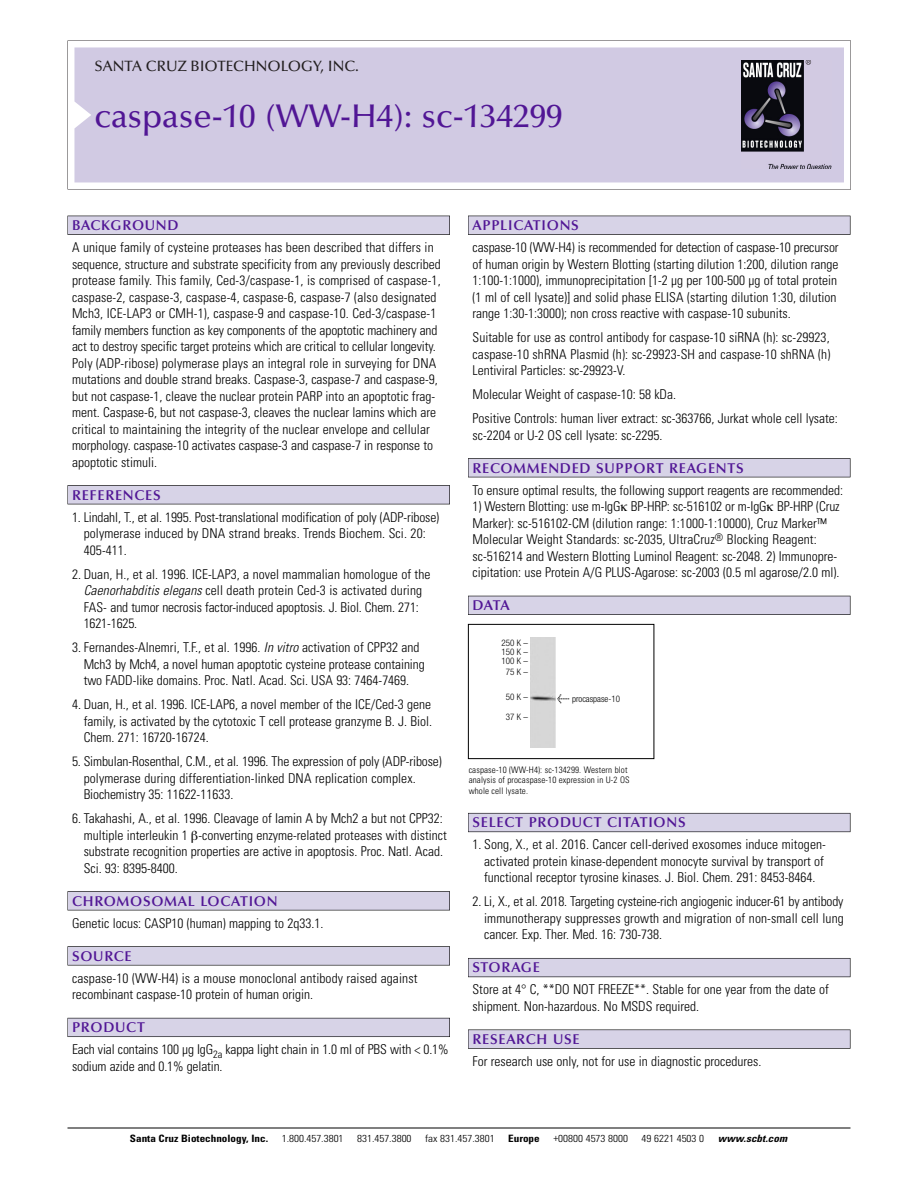
<style>
.page{position:relative;width:918px;height:1188px;background:#fff}
.page>*{position:absolute;margin:0;border:0;box-sizing:border-box;transform-origin:0 0}
.t1{font:500 33px "Optima";color:#511695}
.t2{font:500 15px "Optima";color:#231f20}
.t3{font:600 14.25px "Optima";letter-spacing:.05em;color:#511695}
.t4{font:300 condensed 13.5px/16.5px "Univers";color:#000}
.t5{font:300 condensed 10.2px "Univers";color:#000;scale:1.1 1}
.t6{font:700 condensed 10.2px "Univers";color:#000;scale:1.1 1}
.t7{font:italic 700 condensed 10.2px "Univers";letter-spacing:.005em;color:#000;scale:1.1 1}
.t8{font:300 condensed 9px/10.5px "Univers";letter-spacing:.015em;color:#000}
.t9{font:300 condensed 9px/9px "Helvetica Neue";color:#000;text-align:justify}
.s1{font-style:italic}
.s2{font-family:"Meta Plus";font-weight:400;font-stretch:normal;font-size:10.5px}
</style>
<div class="page">
<svg style="left:68px;top:40px;width:783px;height:149px"></svg>
<div style="left:74px;top:47px;width:770px;height:135px;background:#d1cae3"></div>
<img style="left:741px;top:60px;width:90px;height:108px">
<div style="left:68px;top:216px;width:382px;height:19px;background:#525155"></div>
<div style="left:68px;top:216px;width:381px;height:18px;background:#d7d3e7"></div>
<div style="left:68px;top:485px;width:382px;height:19px;background:#525155"></div>
<div style="left:68px;top:486px;width:381px;height:18px;background:#d7d3e7"></div>
<div style="left:68px;top:891px;width:382px;height:19px;background:#545357"></div>
<div style="left:68px;top:892px;width:381px;height:18px;background:#d7d3e7"></div>
<div style="left:68px;top:946px;width:382px;height:19px;background:#575759"></div>
<div style="left:68px;top:947px;width:381px;height:18px;background:#d7d3e7"></div>
<div style="left:68px;top:1018px;width:382px;height:19px;background:#5b5a62"></div>
<div style="left:68px;top:1018px;width:381px;height:18px;background:#d7d3e7"></div>
<div style="left:468px;top:216px;width:382px;height:19px;background:#525155"></div>
<div style="left:468px;top:216px;width:382px;height:18px;background:#d7d3e7"></div>
<div style="left:468px;top:458px;width:382px;height:19px;background:#525155"></div>
<div style="left:468px;top:459px;width:382px;height:18px;background:#d7d3e7"></div>
<div style="left:468px;top:596px;width:382px;height:19px;background:#525158"></div>
<div style="left:468px;top:596px;width:382px;height:18px;background:#d7d3e7"></div>
<div style="left:468px;top:813px;width:382px;height:19px;background:#66646d"></div>
<div style="left:468px;top:814px;width:382px;height:18px;background:#d7d3e7"></div>
<div style="left:468px;top:958px;width:382px;height:19px;background:#5b5961"></div>
<div style="left:468px;top:959px;width:382px;height:18px;background:#d7d3e7"></div>
<div style="left:468px;top:1030px;width:382px;height:19px;background:#575759"></div>
<div style="left:468px;top:1030px;width:382px;height:18px;background:#d7d3e7"></div>
<hr style="left:68px;top:1128px;width:782px;height:1px;background:#000">
<div style="left:468px;top:624px;width:186px;height:135px;border:1px solid #000"></div>
<div style="left:530px;top:638px;width:25px;height:109px;background:#d7d7d7"></div>
<p class="t2" style="left:94px;top:61px;width:266px">SANTA CRUZ BIOTECHNOLOGY, INC.</p>
<h1 class="t1" style="left:94px;top:103px;width:470px">caspase-10 (WW-H4): sc-134299</h1>
<p class="t3" style="left:72px;top:219px;width:108px">BACKGROUND</p>
<p class="t4" style="left:72px;top:240px;width:370px">A unique family of cysteine proteases has been described that differs in sequence, structure and substrate specificity from any previously described protease family. This family, Ced-3/caspase-1, is comprised of caspase-1, caspase-2, caspase-3, caspase-4, caspase-6, caspase-7 (also designated Mch3, ICE-LAP3 or CMH-1), caspase-9 and caspase-10. Ced-3/caspase-1 family members function as key components of the apoptotic machinery and act to destroy specific target proteins which are critical to cellular longevity.<br>Poly (ADP-ribose) polymerase plays an integral role in surveying for DNA mutations and double strand breaks. Caspase-3, caspase-7 and caspase-9, but not caspase-1, cleave the nuclear protein PARP into an apoptotic frag&shy;ment. Caspase-6, but not caspase-3, cleaves the nuclear lamins which are critical to maintaining the integrity of the nuclear envelope and cellular morphology. caspase-10 activates caspase-3 and caspase-7 in response to apoptotic stimuli.</p>
<p class="t3" style="left:72px;top:489px;width:90px">REFERENCES</p>
<p class="t4" style="left:84px;top:510px;width:357px;text-indent:-12px">1. Lindahl, T., et al. 1995. Post-translational modification of poly (ADP-ribose) polymerase induced by DNA strand breaks. Trends Biochem. Sci. 20:<br>405-411.</p>
<p class="t4" style="left:84px;top:567px;width:348px;text-indent:-12px">2. Duan, H., et al. 1996. ICE-LAP3, a novel mammalian homologue of the <span class="s1">Caenorhabditis elegans</span> cell death protein Ced-3 is activated during FAS- and tumor necrosis factor-induced apoptosis. J. Biol. Chem. 271:<br>1621-1625.</p>
<p class="t4" style="left:84px;top:640px;width:343px;text-indent:-12px">3. Fernandes-Alnemri, T.F., et al. 1996. <span class="s1">In vitro</span> activation of CPP32 and<br>Mch3 by Mch4, a novel human apoptotic cysteine protease containing two FADD-like domains. Proc. Natl. Acad. Sci. USA 93: 7464-7469.</p>
<p class="t4" style="left:84px;top:697px;width:350px;text-align:justify;text-indent:-12px">4. Duan, H., et al. 1996. ICE-LAP6, a novel member of the ICE/Ced-3 gene family, is activated by the cytotoxic T cell protease granzyme B. J. Biol.<br>Chem. 271: 16720-16724.</p>
<p class="t4" style="left:84px;top:754px;width:360px;text-indent:-12px">5. Simbulan-Rosenthal, C.M., et al. 1996. The expression of poly (ADP-ribose) polymerase during differentiation-linked DNA replication complex.<br>Biochemistry 35: 11622-11633.</p>
<p class="t4" style="left:84px;top:811px;width:365px;text-indent:-12px">6. Takahashi, A., et al. 1996. Cleavage of Iamin A by Mch2 a but not CPP32: multiple interleukin 1 -converting enzyme-related proteases with distinct substrate recognition properties are active in apoptosis. Proc. Natl. Acad.<br>Sci. 93: 8395-8400.</p>
<p class="t3" style="left:72px;top:895px;width:207px">CHROMOSOMAL LOCATION</p>
<p class="t4" style="left:72px;top:916px;width:253px">Genetic locus: CASP10 (human) mapping to 2q33.1.</p>
<p class="t3" style="left:72px;top:950px;width:61px">SOURCE</p>
<p class="t4" style="left:72px;top:971px;width:347px">caspase-10 (WW-H4) is a mouse monoclonal antibody raised against recombinant caspase-10 protein of human origin.</p>
<p class="t3" style="left:72px;top:1022px;width:74px">PRODUCT</p>
<p class="t4" style="left:72px;top:1042px;width:378px">Each vial contains 100 µg IgG<sub>2a</sub> kappa light chain in 1.0 ml of PBS with &lt; 0.1% sodium azide and 0.1% gelatin.</p>
<p class="t3" style="left:473px;top:219px;width:108px">APPLICATIONS</p>
<p class="t4" style="left:473px;top:240px;width:368px">caspase-10 (WW-H4) is recommended for detection of caspase-10 precursor of human origin by Western Blotting (starting dilution 1:200, dilution range 1:100-1:1000), immunoprecipitation [1-2 µg per 100-500 µg of total protein (1 ml of cell lysate)] and solid phase ELISA (starting dilution 1:30, dilution range 1:30-1:3000); non cross reactive with caspase-10 subunits.</p>
<p class="t4" style="left:473px;top:330px;width:359px;text-align:justify">Suitable for use as control antibody for caspase-10 siRNA (h): sc-29923, caspase-10 shRNA Plasmid (h): sc-29923-SH and caspase-10 shRNA (h)<br>Lentiviral Particles: sc-29923-V.</p>
<p class="t4" style="left:473px;top:383px;width:367px;line-height:24px">Molecular Weight of caspase-10: 58 kDa.<br>Positive Controls: human liver extract: sc-363766, Jurkat whole cell lysate:</p>
<p class="t4" style="left:473px;top:428px;width:191px">sc-2204 or U-2 OS cell lysate: sc-2295.</p>
<p class="t3" style="left:473px;top:462px;width:273px">RECOMMENDED SUPPORT REAGENTS</p>
<p class="t4" style="left:473px;top:483px;width:372px">To ensure optimal results, the following support reagents are recommended:</p>
<p class="t4" style="left:473px;top:499px;width:369px">1) Western Blotting: use m-IgG BP-HRP: sc-516102 or m-IgG BP-HRP (Cruz Marker): sc-516102-CM (dilution range: 1:1000-1:10000), Cruz Marker™ Molecular Weight Standards: sc-2035, UltraCruz<sup>®</sup> Blocking Reagent: sc-516214 and Western Blotting Luminol Reagent: sc-2048. 2) Immunopre&shy;cipitation: use Protein A/G PLUS-Agarose: sc-2003 (0.5 ml agarose/2.0 ml).</p>
<p class="t3" style="left:473px;top:600px;width:39px">DATA</p>
<p class="t9" style="left:502px;top:639px;width:28px">250 K – 150 K – 100 K –</p>
<p class="t9" style="left:506px;top:668px;width:24px">75K–</p>
<p class="t9" style="left:506px;top:688px;width:24px;line-height:19.5px">50K–<br>37K–</p>
<p class="t9" style="left:557px;top:695px;width:64px"><span class="s2">&lt;</span> procaspase-10</p>
<p class="t8" style="left:469px;top:765px;width:162px">caspase-10 (WW-H4): sc-134299. Western blot analysis of procaspase-10 expression in U-2 OS whole cell lysate.</p>
<p class="t3" style="left:473px;top:817px;width:215px">SELECT PRODUCT CITATIONS</p>
<p class="t4" style="left:484px;top:838px;width:343px;text-indent:-12px">1. Song, X., et al. 2016. Cancer cell-derived exosomes induce mitogen&shy;activated protein kinase-dependent monocyte survival by transport of functional receptor tyrosine kinases. J. Biol. Chem. 291: 8453-8464.</p>
<p class="t4" style="left:484px;top:895px;width:361px;text-align:justify;text-indent:-12px">2. Li, X., et al. 2018. Targeting cysteine-rich angiogenic inducer-61 by antibody immunotherapy suppresses growth and migration of non-small cell lung cancer. Exp. Ther. Med. 16: 730-738.</p>
<p class="t3" style="left:473px;top:962px;width:69px">STORAGE</p>
<p class="t4" style="left:473px;top:983px;width:358px">Store at 4° C, **DO NOT FREEZE**. Stable for one year from the date of shipment. Non-hazardous. No MSDS required.</p>
<p class="t3" style="left:473px;top:1033px;width:109px">RESEARCH USE</p>
<p class="t4" style="left:473px;top:1054px;width:290px">For research use only, not for use in diagnostic procedures.</p>
<p class="t6" style="left:130px;top:1135px;width:127px">Santa Cruz Biotechnology, Inc.</p>
<p class="t5" style="left:282px;top:1135px;width:58px">1.800.457.3801</p>
<p class="t5" style="left:357px;top:1135px;width:51px">831.457.3800</p>
<p class="t5" style="left:425px;top:1135px;width:65px">fax 831.457.3801</p>
<p class="t6" style="left:508px;top:1135px;width:30px">Europe</p>
<p class="t5" style="left:553px;top:1135px;width:69px">+00800 4573 8000</p>
<p class="t5" style="left:642px;top:1135px;width:58px">49 6221 4503 0</p>
<p class="t7" style="left:718px;top:1135px;width:64px">www.scbt.com</p>
</div>
